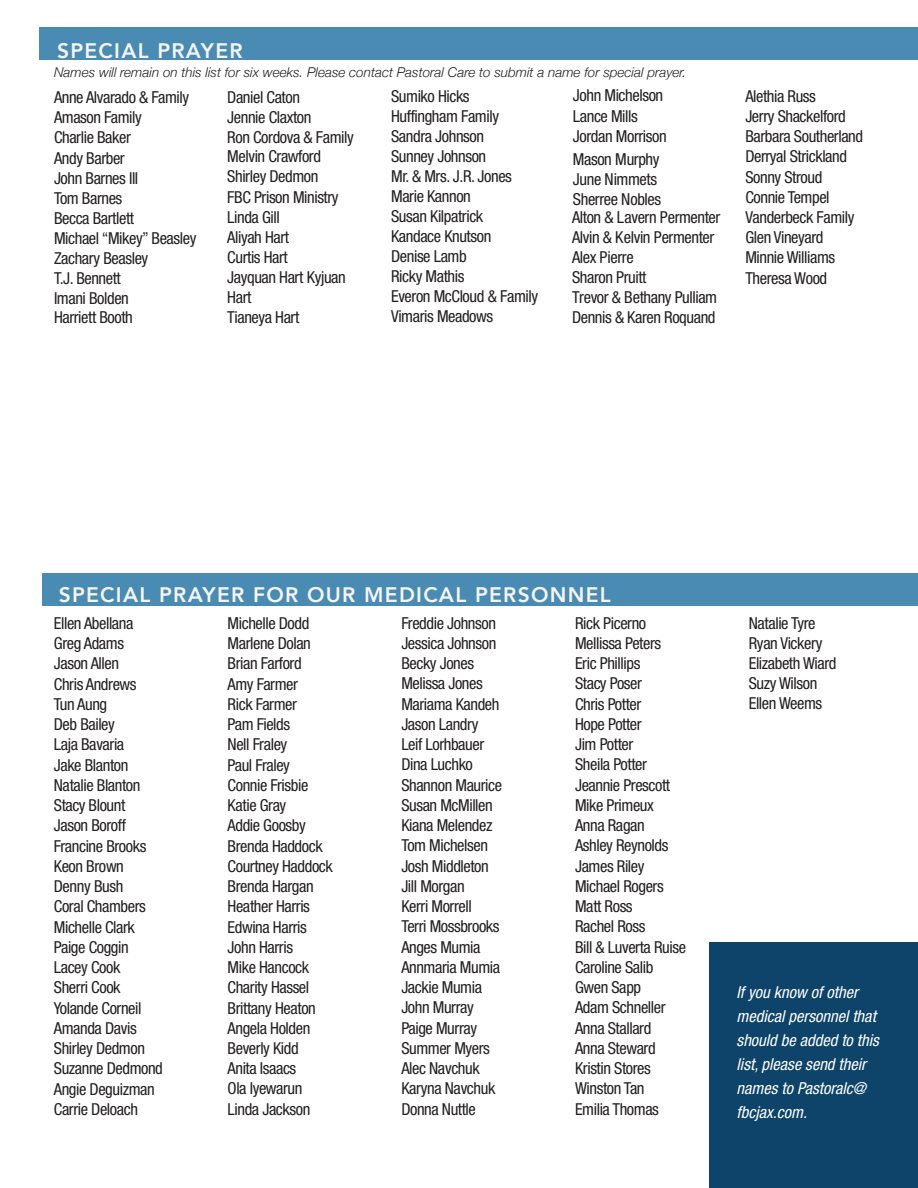
<style>
.page{position:relative;width:918px;height:1188px;background:#fff}
.page>*{position:absolute;margin:0;border:0;box-sizing:border-box;transform-origin:0 0}
.t1{font:800 21px "Avenir";letter-spacing:.06em;color:#f4f5f6}
.t2{font:condensed 16.5px/20px "Helvetica Neue LT Std";letter-spacing:-.025em;color:#231f20}
.t3{font:italic condensed 16.5px/24px "Helvetica Neue LT Std";color:#fff}
.t4{font:italic 300 13.5px "Helvetica Neue";color:#231f20}
</style>
<div class="page">
<div style="left:709px;top:943px;width:209px;height:245px;background:#0e446a"></div>
<div style="left:40px;top:28px;width:878px;height:32px;background:#4a8bb3"></div>
<div style="left:42px;top:573px;width:876px;height:33px;background:#4a8bb3"></div>
<p class="t1" style="left:57px;top:34px;width:187px">SPECIAL PRAYER</p>
<p class="t4" style="left:54px;top:62px;width:634px">Names will remain on this list for six weeks. Please contact Pastoral Care to submit a name for special prayer.</p>
<p class="t2" style="left:54px;top:87px;width:144px">Anne Alvarado &amp; Family<br>Amason Family<br>Charlie Baker<br>Andy Barber<br>John Barnes III<br>Tom Barnes<br>Becca Bartlett<br>Michael “Mikey” Beasley<br>Zachary Beasley<br>T.J. Bennett<br>Imani Bolden<br>Harriett Booth</p>
<p class="t2" style="left:227px;top:87px;width:128px">Daniel Caton<br>Jennie Claxton<br>Ron Cordova &amp; Family<br>Melvin Crawford<br>Shirley Dedmon<br>FBC Prison Ministry<br>Linda Gill<br>Aliyah Hart<br>Curtis Hart<br>Jayquan Hart Kyjuan<br>Hart<br>Tianeya Hart</p>
<p class="t2" style="left:391px;top:86px;width:149px">Sumiko Hicks<br>Huffingham Family<br>Sandra Johnson<br>Sunney Johnson<br>Mr. &amp; Mrs. J.R. Jones<br>Marie Kannon<br>Susan Kilpatrick<br>Kandace Knutson<br>Denise Lamb<br>Ricky Mathis<br>Everon McCloud &amp; Family<br>Vimaris Meadows</p>
<p class="t2" style="left:573px;top:85px;width:95px;line-height:21.1px">John Michelson<br>Lance Mills<br>Jordan Morrison<br>Mason Murphy</p>
<p class="t2" style="left:573px;top:169px;width:90px">June Nimmets<br>Sherree Nobles</p>
<p class="t2" style="left:572px;top:207px;width:150px">Alton &amp; Lavern Permenter<br>Alvin &amp; Kelvin Permenter<br>Alex Pierre<br>Sharon Pruitt<br>Trevor &amp; Bethany Pulliam<br>Dennis &amp; Karen Roquand</p>
<p class="t2" style="left:745px;top:86px;width:119px">Alethia Russ<br>Jerry Shackelford<br>Barbara Southerland<br>Derryal Strickland<br>Sonny Stroud<br>Connie Tempel<br>Vanderbeck Family<br>Glen Vineyard<br>Minnie Williams<br>Theresa Wood</p>
<p class="t1" style="left:59px;top:578px;width:553px">SPECIAL PRAYER FOR OUR MEDICAL PERSONNEL</p>
<p class="t2" style="left:54px;top:613px;width:81px">Ellen Abellana</p>
<p class="t2" style="left:54px;top:633px;width:72px">Greg Adams</p>
<p class="t2" style="left:54px;top:654px;width:67px">Jason Allen</p>
<p class="t2" style="left:54px;top:674px;width:84px">Chris Andrews</p>
<p class="t2" style="left:54px;top:694px;width:55px">Tun Aung</p>
<p class="t2" style="left:54px;top:714px;width:63px">Deb Bailey</p>
<p class="t2" style="left:54px;top:735px;width:72px">Laja Bavaria</p>
<p class="t2" style="left:54px;top:755px;width:76px">Jake Blanton</p>
<p class="t2" style="left:54px;top:775px;width:88px">Natalie Blanton</p>
<p class="t2" style="left:54px;top:795px;width:73px">Stacy Blount</p>
<p class="t2" style="left:54px;top:816px;width:74px">Jason Boroff</p>
<p class="t2" style="left:54px;top:836px;width:94px">Francine Brooks</p>
<p class="t2" style="left:54px;top:856px;width:72px">Keon Brown</p>
<p class="t2" style="left:54px;top:876px;width:71px">Denny Bush</p>
<p class="t2" style="left:54px;top:896px;width:94px">Coral Chambers</p>
<p class="t2" style="left:54px;top:917px;width:83px">Michelle Clark</p>
<p class="t2" style="left:54px;top:937px;width:76px">Paige Coggin</p>
<p class="t2" style="left:54px;top:957px;width:68px">Lacey Cook</p>
<p class="t2" style="left:54px;top:977px;width:68px">Sherri Cook</p>
<p class="t2" style="left:54px;top:998px;width:89px">Yolande Corneil</p>
<p class="t2" style="left:54px;top:1018px;width:84px">Amanda Davis</p>
<p class="t2" style="left:54px;top:1038px;width:93px">Shirley Dedmon</p>
<p class="t2" style="left:54px;top:1058px;width:111px">Suzanne Dedmond</p>
<p class="t2" style="left:54px;top:1079px;width:102px">Angie Deguizman</p>
<p class="t2" style="left:54px;top:1099px;width:86px">Carrie Deloach</p>
<p class="t2" style="left:228px;top:613px;width:83px">Michelle Dodd</p>
<p class="t2" style="left:228px;top:633px;width:85px">Marlene Dolan</p>
<p class="t2" style="left:228px;top:653px;width:76px">Brian Farford</p>
<p class="t2" style="left:228px;top:674px;width:72px">Amy Farmer</p>
<p class="t2" style="left:228px;top:694px;width:71px">Rick Farmer</p>
<p class="t2" style="left:228px;top:714px;width:64px">Pam Fields</p>
<p class="t2" style="left:228px;top:734px;width:61px">Nell Fraley</p>
<p class="t2" style="left:228px;top:755px;width:64px">Paul Fraley</p>
<p class="t2" style="left:228px;top:775px;width:82px">Connie Frisbie</p>
<p class="t2" style="left:228px;top:795px;width:60px">Katie Gray</p>
<p class="t2" style="left:228px;top:815px;width:80px">Addie Goosby</p>
<p class="t2" style="left:228px;top:836px;width:97px">Brenda Haddock</p>
<p class="t2" style="left:228px;top:856px;width:107px">Courtney Haddock</p>
<p class="t2" style="left:228px;top:876px;width:88px">Brenda Hargan</p>
<p class="t2" style="left:228px;top:896px;width:84px">Heather Harris</p>
<p class="t2" style="left:228px;top:917px;width:81px">Edwina Harris</p>
<p class="t2" style="left:228px;top:937px;width:67px">John Harris</p>
<p class="t2" style="left:228px;top:957px;width:83px">Mike Hancock</p>
<p class="t2" style="left:228px;top:977px;width:83px">Charity Hassel</p>
<p class="t2" style="left:228px;top:998px;width:90px">Brittany Heaton</p>
<p class="t2" style="left:228px;top:1018px;width:84px">Angela Holden</p>
<p class="t2" style="left:228px;top:1038px;width:73px">Beverly Kidd</p>
<p class="t2" style="left:228px;top:1058px;width:70px">Anita Isaacs</p>
<p class="t2" style="left:228px;top:1079px;width:76px">Ola Iyewarun</p>
<p class="t2" style="left:228px;top:1099px;width:84px">Linda Jackson</p>
<p class="t2" style="left:401px;top:613px;width:96px">Freddie Johnson</p>
<p class="t2" style="left:401px;top:633px;width:97px">Jessica Johnson</p>
<p class="t2" style="left:401px;top:653px;width:74px">Becky Jones</p>
<p class="t2" style="left:401px;top:674px;width:83px">Melissa Jones</p>
<p class="t2" style="left:401px;top:694px;width:100px">Mariama Kandeh</p>
<p class="t2" style="left:401px;top:714px;width:79px">Jason Landry</p>
<p class="t2" style="left:401px;top:734px;width:84px">Leif Lorhbauer</p>
<p class="t2" style="left:401px;top:755px;width:73px">Dina Luchko</p>
<p class="t2" style="left:401px;top:775px;width:102px">Shannon Maurice</p>
<p class="t2" style="left:401px;top:795px;width:93px">Susan McMillen</p>
<p class="t2" style="left:401px;top:815px;width:93px">Kiana Melendez</p>
<p class="t2" style="left:401px;top:836px;width:88px">Tom Michelsen</p>
<p class="t2" style="left:401px;top:856px;width:89px">Josh Middleton</p>
<p class="t2" style="left:401px;top:876px;width:65px">Jill Morgan</p>
<p class="t2" style="left:401px;top:896px;width:72px">Kerri Morrell</p>
<p class="t2" style="left:401px;top:917px;width:100px">Terri Mossbrooks</p>
<p class="t2" style="left:401px;top:937px;width:81px">Anges Mumia</p>
<p class="t2" style="left:401px;top:957px;width:100px">Annmaria Mumia</p>
<p class="t2" style="left:401px;top:977px;width:82px">Jackie Mumia</p>
<p class="t2" style="left:401px;top:997px;width:74px">John Murray</p>
<p class="t2" style="left:401px;top:1018px;width:77px">Paige Murray</p>
<p class="t2" style="left:401px;top:1038px;width:90px">Summer Myers</p>
<p class="t2" style="left:401px;top:1058px;width:80px">Alec Navchuk</p>
<p class="t2" style="left:401px;top:1078px;width:96px">Karyna Navchuk</p>
<p class="t2" style="left:401px;top:1099px;width:76px">Donna Nuttle</p>
<p class="t2" style="left:575px;top:613px;width:73px">Rick Picerno</p>
<p class="t2" style="left:575px;top:633px;width:88px">Mellissa Peters</p>
<p class="t2" style="left:575px;top:653px;width:67px">Eric Phillips</p>
<p class="t2" style="left:575px;top:673px;width:68px">Stacy Poser</p>
<p class="t2" style="left:575px;top:694px;width:68px">Chris Potter</p>
<p class="t2" style="left:575px;top:714px;width:68px">Hope Potter</p>
<p class="t2" style="left:575px;top:734px;width:60px">Jim Potter</p>
<p class="t2" style="left:575px;top:754px;width:74px">Sheila Potter</p>
<p class="t2" style="left:575px;top:775px;width:97px">Jeannie Prescott</p>
<p class="t2" style="left:575px;top:795px;width:80px">Mike Primeux</p>
<p class="t2" style="left:575px;top:815px;width:71px">Anna Ragan</p>
<p class="t2" style="left:575px;top:835px;width:95px">Ashley Reynolds</p>
<p class="t2" style="left:575px;top:856px;width:71px">James Riley</p>
<p class="t2" style="left:575px;top:876px;width:90px">Michael Rogers</p>
<p class="t2" style="left:575px;top:896px;width:59px">Matt Ross</p>
<p class="t2" style="left:575px;top:916px;width:72px">Rachel Ross</p>
<p class="t2" style="left:575px;top:937px;width:112px">Bill &amp; Luverta Ruise</p>
<p class="t2" style="left:575px;top:957px;width:80px">Caroline Salib</p>
<p class="t2" style="left:575px;top:977px;width:68px">Gwen Sapp</p>
<p class="t2" style="left:575px;top:997px;width:92px">Adam Schneller</p>
<p class="t2" style="left:575px;top:1018px;width:78px">Anna Stallard</p>
<p class="t2" style="left:575px;top:1038px;width:82px">Anna Steward</p>
<p class="t2" style="left:575px;top:1058px;width:77px">Kristin Stores</p>
<p class="t2" style="left:575px;top:1078px;width:71px">Winston Tan</p>
<p class="t2" style="left:575px;top:1099px;width:85px">Emilia Thomas</p>
<p class="t2" style="left:749px;top:613px;width:68px">Natalie Tyre</p>
<p class="t2" style="left:749px;top:633px;width:75px">Ryan Vickery</p>
<p class="t2" style="left:749px;top:653px;width:89px">Elizabeth Wiard</p>
<p class="t2" style="left:749px;top:673px;width:70px">Suzy Wilson</p>
<p class="t2" style="left:749px;top:694px;width:75px">Ellen Weems</p>
<p class="t3" style="left:737px;top:981px;width:144px">If you know of other medical personnel that should be added to this list, please send their names to Pastoralc@ fbcjax.com.</p>
</div>
